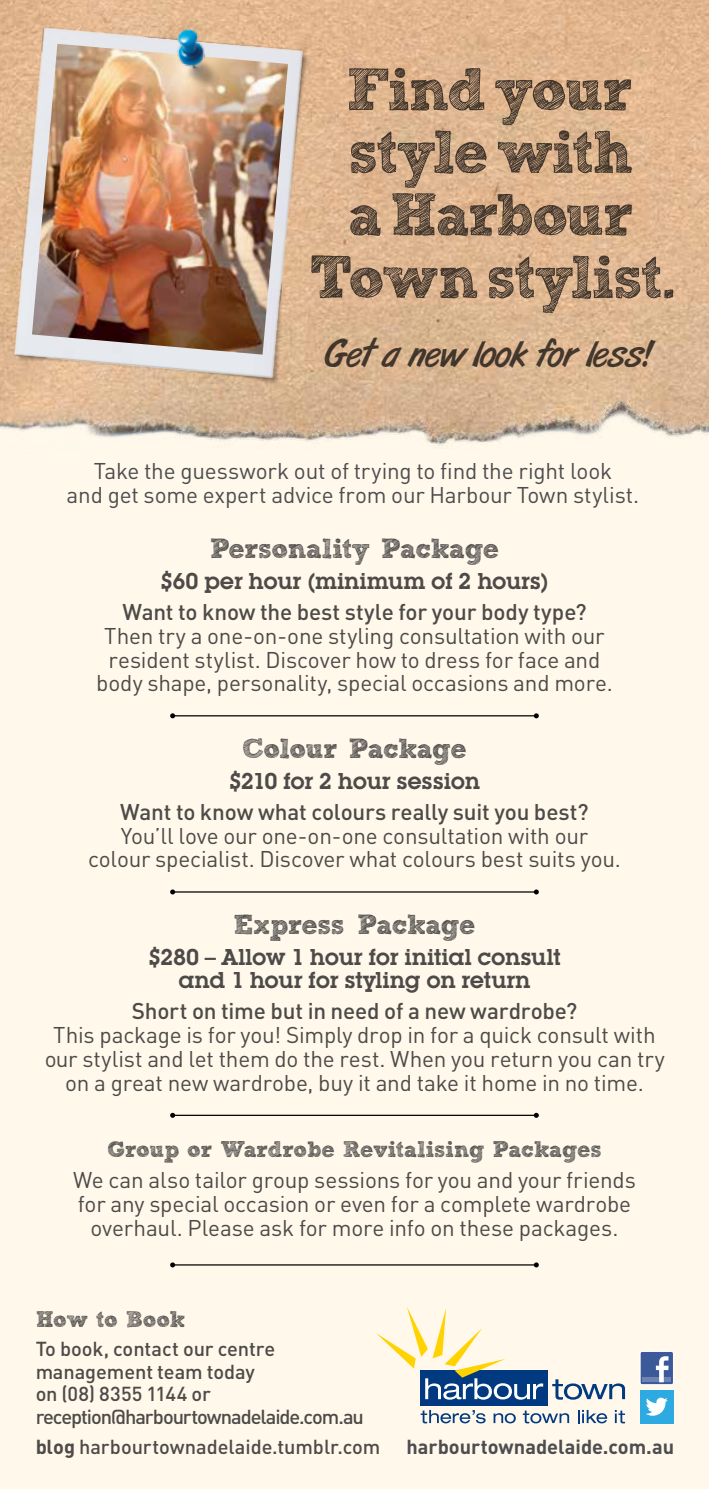
<style>
.page{position:relative;width:709px;height:1489px;background:#fff}
.page>*{position:absolute;margin:0;border:0;box-sizing:border-box;transform-origin:0 0}
.t1{font:700 60px/62.5px "freeversion Sketch Block";letter-spacing:-.035em;color:#4d4d4f;text-align:center}
.t2{font:37.5px "Art Brush";letter-spacing:.015em;color:#4d4d4f}
.t3{font:700 27.5px "freeversion Sketch Block";letter-spacing:-.02em;color:#4d4d4f}
.t4{font:22.5px/23.8px "DIN";letter-spacing:-.01em;color:#4d4d4f;text-align:center}
.t5{font:500 22.5px "DIN";letter-spacing:-.01em;color:#4d4d4f}
.t6{font:600 22.5px/23.8px "Lubalin Graph IT Cby BT";letter-spacing:-.015em;color:#4d4d4f;text-align:center}
.t7{font:700 22.5px "freeversion Sketch Block";letter-spacing:-.01em;color:#4d4d4f}
.t8{font:500 20px/22.5px "DIN";letter-spacing:-.005em;color:#4d4d4f}
.t9{font:700 20px "DIN";letter-spacing:-.005em;color:#4d4d4f}
.s1{font-weight:700}
</style>
<div class="page">
<div style="left:0;top:0;width:709px;height:1488px;background:#fff8eb"></div>
<img style="left:0;top:0;width:709px;height:446px">
<img style="left:15px;top:21px;width:304px;height:282px">
<img style="left:7px;top:267px;width:291px;height:133px">
<img style="left:8px;top:267px;width:290px;height:127px">
<img style="left:32px;top:44px;width:256px;height:310px">
<img style="left:144px;top:19px;width:91px;height:94px">
<svg style="left:640px;top:1351px;width:33px;height:33px"></svg>
<div style="left:640px;top:1351px;width:33px;height:33px;border:1px solid #fff;border-radius:2px"></div>
<div style="left:640px;top:1389px;width:33px;height:34px;background:#2caae1"></div>
<svg style="left:646px;top:1397px;width:22px;height:18px"></svg>
<div style="left:421px;top:1370px;width:127px;height:35px;background:#013a81"></div>
<svg style="left:552px;top:1379px;width:73px;height:20px"></svg>
<svg style="left:376px;top:1307px;width:167px;height:92px"></svg>
<svg style="left:420px;top:1409px;width:65px;height:14px"></svg>
<svg style="left:493px;top:1413px;width:23px;height:10px"></svg>
<svg style="left:523px;top:1410px;width:46px;height:13px"></svg>
<svg style="left:578px;top:1409px;width:29px;height:14px"></svg>
<svg style="left:615px;top:1409px;width:10px;height:14px"></svg>
<hr style="left:173px;top:715px;width:363px;height:1px;background:#000">
<svg style="left:170px;top:713px;width:5px;height:5px"></svg>
<svg style="left:534px;top:713px;width:5px;height:5px"></svg>
<hr style="left:173px;top:891px;width:363px;height:1px;background:#000">
<svg style="left:170px;top:889px;width:5px;height:5px"></svg>
<svg style="left:534px;top:889px;width:5px;height:5px"></svg>
<hr style="left:173px;top:1114px;width:363px;height:1px;background:#000">
<svg style="left:170px;top:1112px;width:5px;height:5px"></svg>
<svg style="left:534px;top:1112px;width:5px;height:5px"></svg>
<hr style="left:173px;top:1264px;width:363px;height:1px;background:#000">
<svg style="left:170px;top:1262px;width:5px;height:5px"></svg>
<svg style="left:534px;top:1262px;width:5px;height:5px"></svg>
<h1 class="t1" style="left:309px;top:65px;width:367px">Find your style with<br>a Harbour<br>Town stylist.</h1>
<h2 class="t2" style="left:325px;top:333px;width:330px">Get a new look for less!</h2>
<p class="t4" style="left:67px;top:459px;width:574px">Take the guesswork out of trying to find the right look<br>and get some expert advice from our Harbour Town stylist.</p>
<p class="t3" style="left:210px;top:538px;width:291px">Personality Package</p>
<p class="t6" style="left:160px;top:569px;width:390px">$60 per hour (minimum of 2 hours)</p>
<p class="t5" style="left:122px;top:596px;width:466px">Want to know the best style for your body type?</p>
<p class="t4" style="left:96px;top:624px;width:518px">Then try a one-on-one styling consultation with our resident stylist. Discover how to dress for face and body shape, personality, special occasions and more.</p>
<p class="t3" style="left:242px;top:738px;width:226px">Colour Package</p>
<p class="t6" style="left:229px;top:768px;width:253px">$210 for 2 hour session</p>
<p class="t5" style="left:120px;top:796px;width:470px">Want to know what colours really suit you best?</p>
<p class="t4" style="left:88px;top:823px;width:534px">You’ll love our one-on-one consultation with our colour specialist. Discover what colours best suits you.</p>
<p class="t3" style="left:233px;top:913px;width:244px">Express Package</p>
<p class="t6" style="left:148px;top:944px;width:414px">$280 – Allow 1 hour for initial consult and 1 hour for styling on return</p>
<p class="t5" style="left:132px;top:996px;width:447px">Short on time but in need of a new wardrobe?</p>
<p class="t4" style="left:44px;top:1023px;width:622px">This package is for you! Simply drop in for a quick consult with our stylist and let them do the rest. When you return you can try on a great new wardrobe, buy it and take it home in no time.</p>
<p class="t7" style="left:107px;top:1140px;width:496px">Group or Wardrobe Revitalising Packages</p>
<p class="t4" style="left:73px;top:1168px;width:564px">We can also tailor group sessions for you and your friends for any special occasion or even for a complete wardrobe overhaul. Please ask for more info on these packages.</p>
<p class="t7" style="left:35px;top:1310px;width:151px">How to Book</p>
<p class="t8" style="left:35px;top:1336px;width:330px">To book, contact our centre management team today<br>on (08) 8355 1144 or reception@harbourtownadelaide.com.au</p>
<p class="t8" style="left:35px;top:1434px;width:346px"><span class="s1">blog</span> harbourtownadelaide.tumblr.com</p>
<p class="t9" style="left:406px;top:1433px;width:269px">harbourtownadelaide.com.au</p>
</div>
